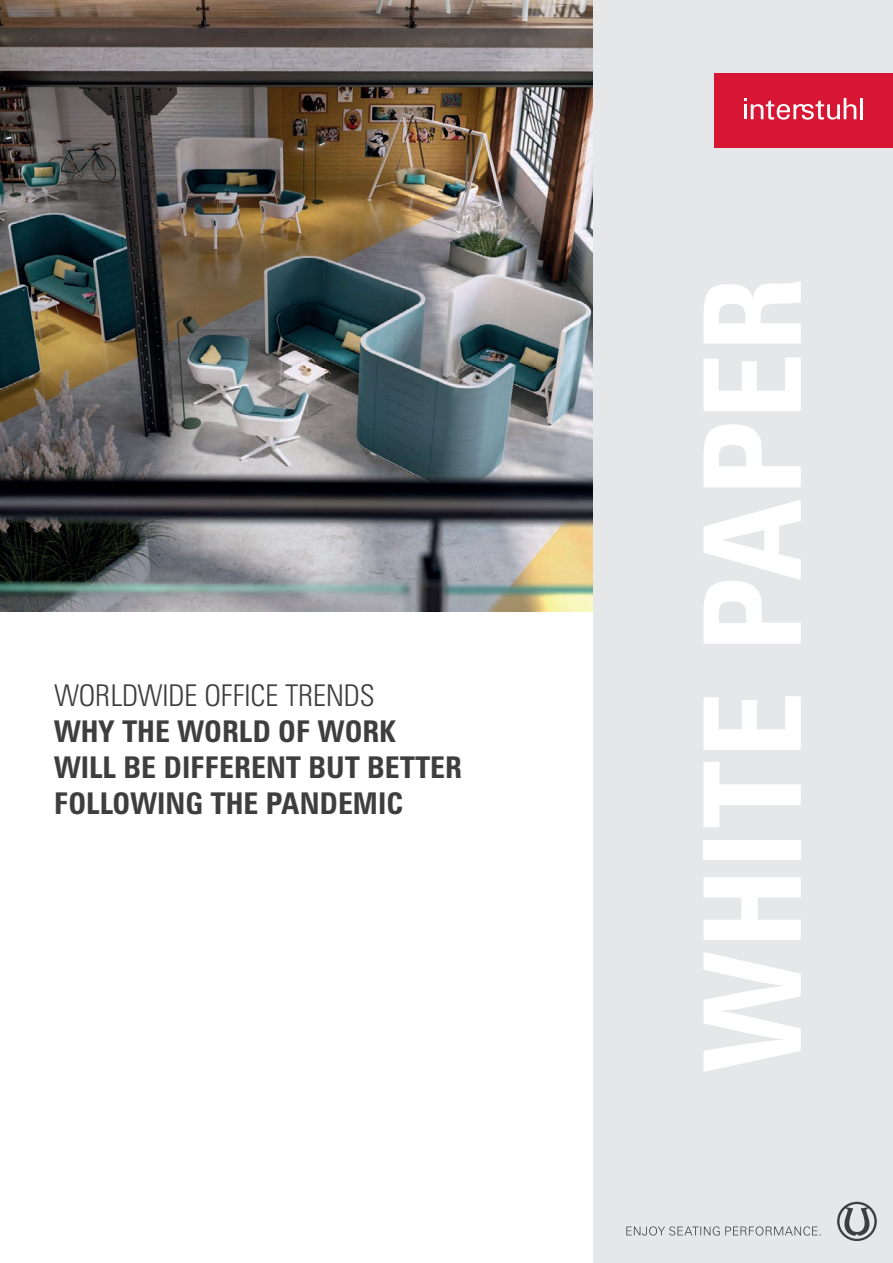
<style>
.page{position:relative;width:893px;height:1263px;background:#fff}
.page>*{position:absolute;margin:0;border:0;box-sizing:border-box;transform-origin:0 0}
.t1{font:135px "Zurich BT Bold Condensed Head";letter-spacing:.01em;color:#fff}
.t2{font:30px/36px "Zurich BT Bold Condensed Head";color:#3e3e3f}
.t3{font:30px "Zurich BT Light Condensed Head";color:#3e3e3f}
</style>
<div class="page">
<img style="left:0;top:0;width:593px;height:612px">
<div style="left:593px;top:0;width:300px;height:1263px;background:#e6e7e9"></div>
<svg style="left:626px;top:1226px;width:195px;height:9px"></svg>
<svg style="left:837px;top:1202px;width:40px;height:38px"></svg>
<div style="left:714px;top:73px;width:179px;height:74px;background:#d71634"></div>
<hr style="left:860px;top:98px;width:3px;height:21px;background:#fff">
<svg style="left:744px;top:98px;width:112px;height:22px"></svg>
<p class="t3" style="left:54px;top:677px;width:323px">WORLDWIDE OFFICE TRENDS</p>
<p class="t2" style="left:54px;top:713px;width:410px">WHY THE WORLD OF WORK<br>WILL BE DIFFERENT BUT BETTER<br>FOLLOWING THE PANDEMIC</p>
<h1 class="t1" style="left:671px;top:1072px;width:797px;rotate:-90deg">WHITE PAPER</h1>
</div>
